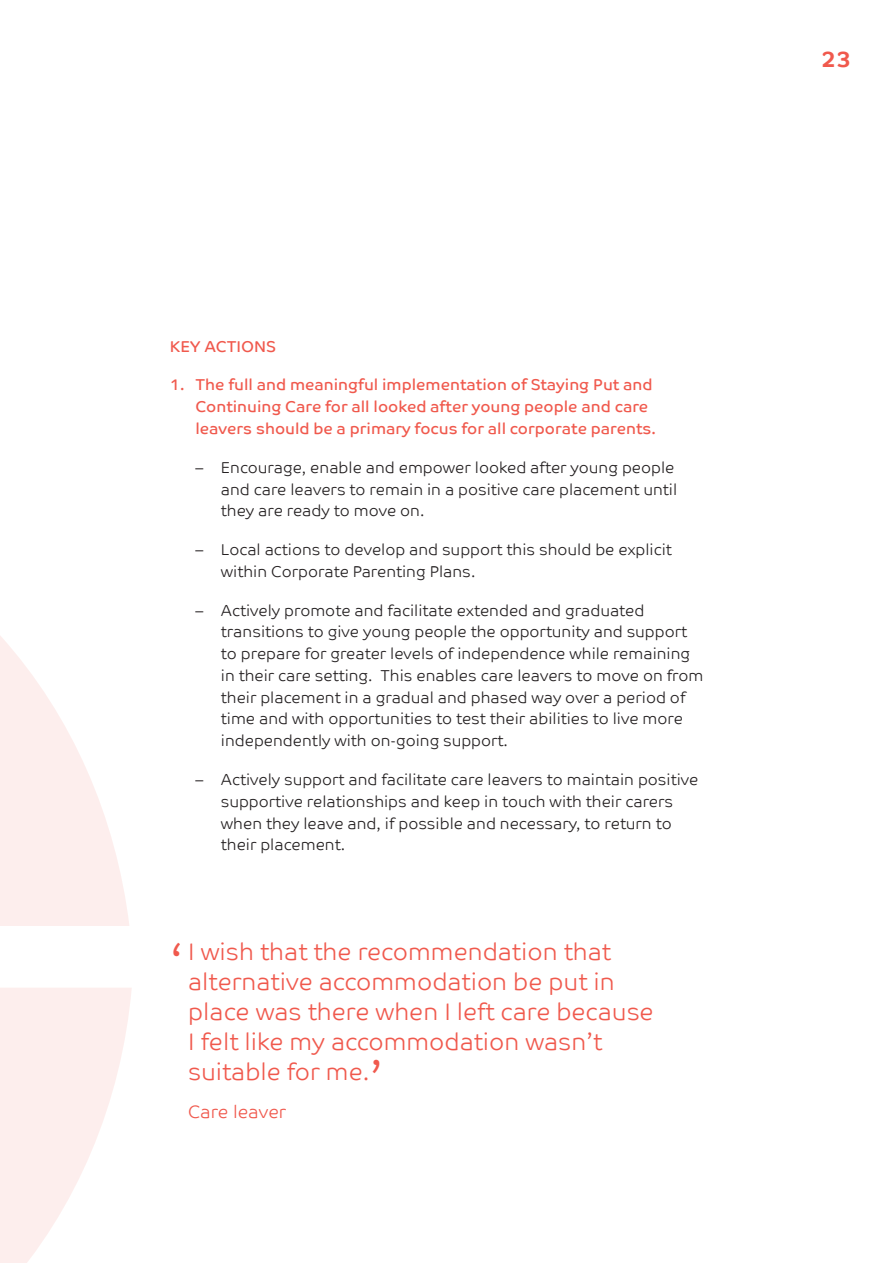
<style>
.page{position:relative;width:893px;height:1263px;background:#fff}
.page>*{position:absolute;margin:0;border:0;box-sizing:border-box;transform-origin:0 0}
.t1{font:48px "Co Text Lt";color:#f0594d}
.t2{font:24px/30px "Co Text Lt";color:#f0594d}
.t3{font:22.5px "Co Text Bd";color:#f0594d}
.t4{font:18px "Co Text Lt";color:#f0594d}
.t5{font:15.75px/21.8px "Co Text Lt";color:#231f20}
.t6{font:15.75px/21.8px "Co Text";color:#f0594d}
</style>
<div class="page">
<svg style="left:0;top:636px;width:129px;height:289px;fill:#fdeeed"></svg>
<svg style="left:0;top:988px;width:132px;height:275px"></svg>
<p class="t6" style="left:170px;top:335px;width:108px">KEY ACTIONS</p>
<p class="t6" style="left:195px;top:374px;width:462px;text-indent:-26px">1. The full and meaningful implementation of Staying Put and<br>Continuing Care for all looked after young people and care leavers should be a primary focus for all corporate parents.</p>
<p class="t5" style="left:221px;top:456px;width:457px;text-indent:-25px">– Encourage, enable and empower looked after young people and care leavers to remain in a positive care placement until they are ready to move on.</p>
<p class="t5" style="left:221px;top:538px;width:452px;text-indent:-25px">– Local actions to develop and support this should be explicit within Corporate Parenting Plans.</p>
<p class="t5" style="left:221px;top:599px;width:484px;text-indent:-25px">– Actively promote and facilitate extended and graduated transitions to give young people the opportunity and support to prepare for greater levels of independence while remaining in their care setting. This enables care leavers to move on from their placement in a gradual and phased way over a period of time and with opportunities to test their abilities to live more independently with on-going support.</p>
<p class="t5" style="left:221px;top:768px;width:479px;text-indent:-25px">– Actively support and facilitate care leavers to maintain positive supportive relationships and keep in touch with their carers when they leave and, if possible and necessary, to return to their placement.</p>
<h1 class="t1" style="left:170px;top:932px;width:15px">‘</h1>
<h2 class="t2" style="left:188px;top:936px;width:467px">I wish that the recommendation that alternative accommodation be put in place was there when I left care because<br>I felt like my accommodation wasn’t suitable for me.</h2>
<p class="t4" style="left:188px;top:1101px;width:99px">Care leaver</p>
<h1 class="t1" style="left:370px;top:1050px;width:15px">’</h1>
<h3 class="t3" style="left:820px;top:46px;width:31px">23</h3>
</div>
